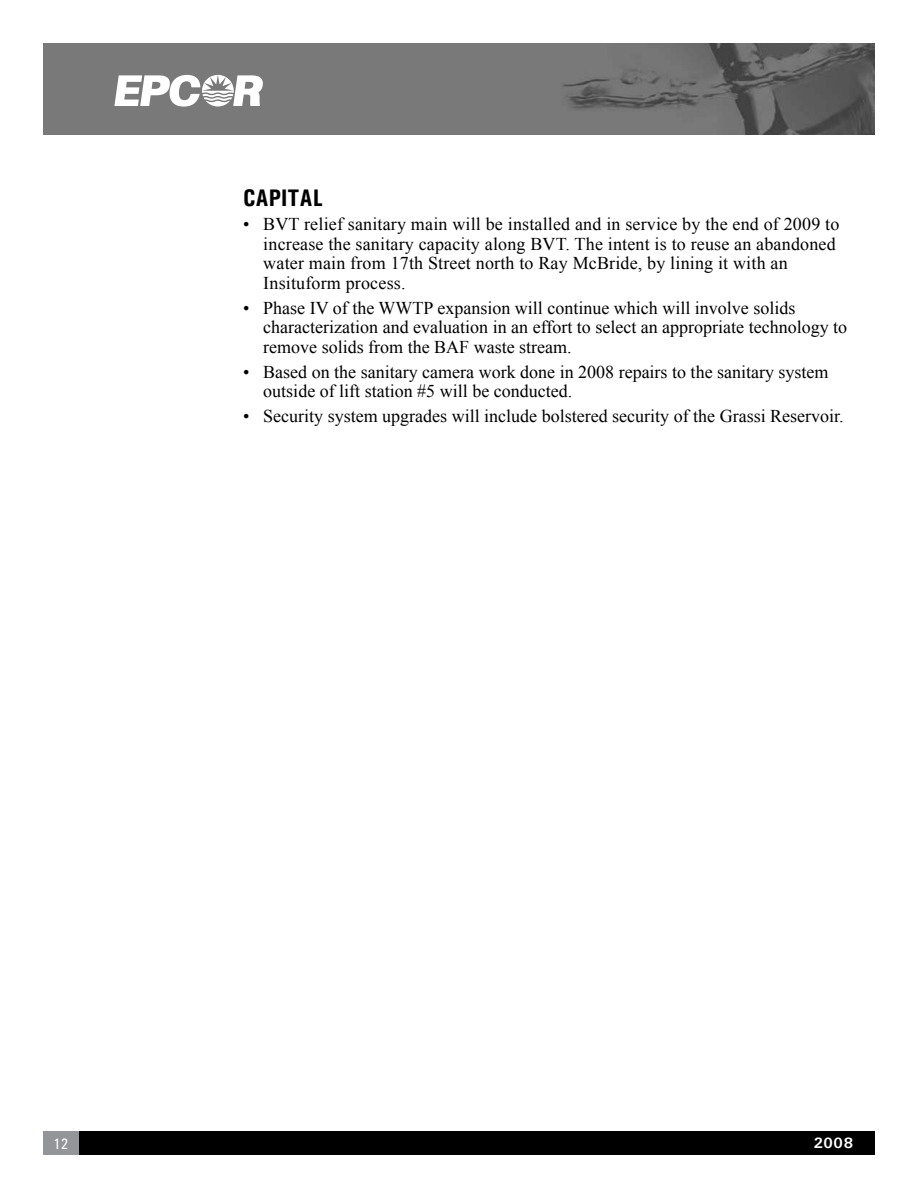
<style>
.page{position:relative;width:918px;height:1188px;background:#fff}
.page>*{position:absolute;margin:0;border:0;box-sizing:border-box;transform-origin:0 0}
.t1{font:700 24px "Univers Condensed";color:#000}
.t2{font:18px/19.5px "Times New Roman";color:#000}
.t3{font:700 15px "Univers";color:#fff}
.t4{font:15px "Univers Condensed";color:#fff}
</style>
<div class="page">
<img style="left:43px;top:43px;width:832px;height:92px">
<div style="left:43px;top:1131px;width:832px;height:24px;background:#000"></div>
<div style="left:43px;top:1131px;width:35px;height:24px;background:#939598"></div>
<svg style="left:114px;top:75px;width:149px;height:32px"></svg>
<h1 class="t1" style="left:243px;top:183px;width:82px">CAPITAL</h1>
<p class="t2" style="left:263px;top:214px;width:578px;text-indent:-20px">• BVT relief sanitary main will be installed and in service by the end of 2009 to increase the sanitary capacity along BVT. The intent is to reuse an abandoned water main from 17th Street north to Ray McBride, by lining it with an Insituform process.</p>
<p class="t2" style="left:263px;top:298px;width:585px;text-indent:-20px">• Phase IV of the WWTP expansion will continue which will involve solids characterization and evaluation in an effort to select an appropriate technology to remove solids from the BAF waste stream.</p>
<p class="t2" style="left:263px;top:362px;width:567px;text-indent:-20px">• Based on the sanitary camera work done in 2008 repairs to the sanitary system outside of lift station #5 will be conducted.</p>
<p class="t2" style="left:243px;top:406px;width:602px">• Security system upgrades will include bolstered security of the Grassi Reservoir.</p>
<p class="t4" style="left:53px;top:1136px;width:8px">12</p>
<p class="t3" style="left:813px;top:1133px;width:41px">2008</p>
</div>
